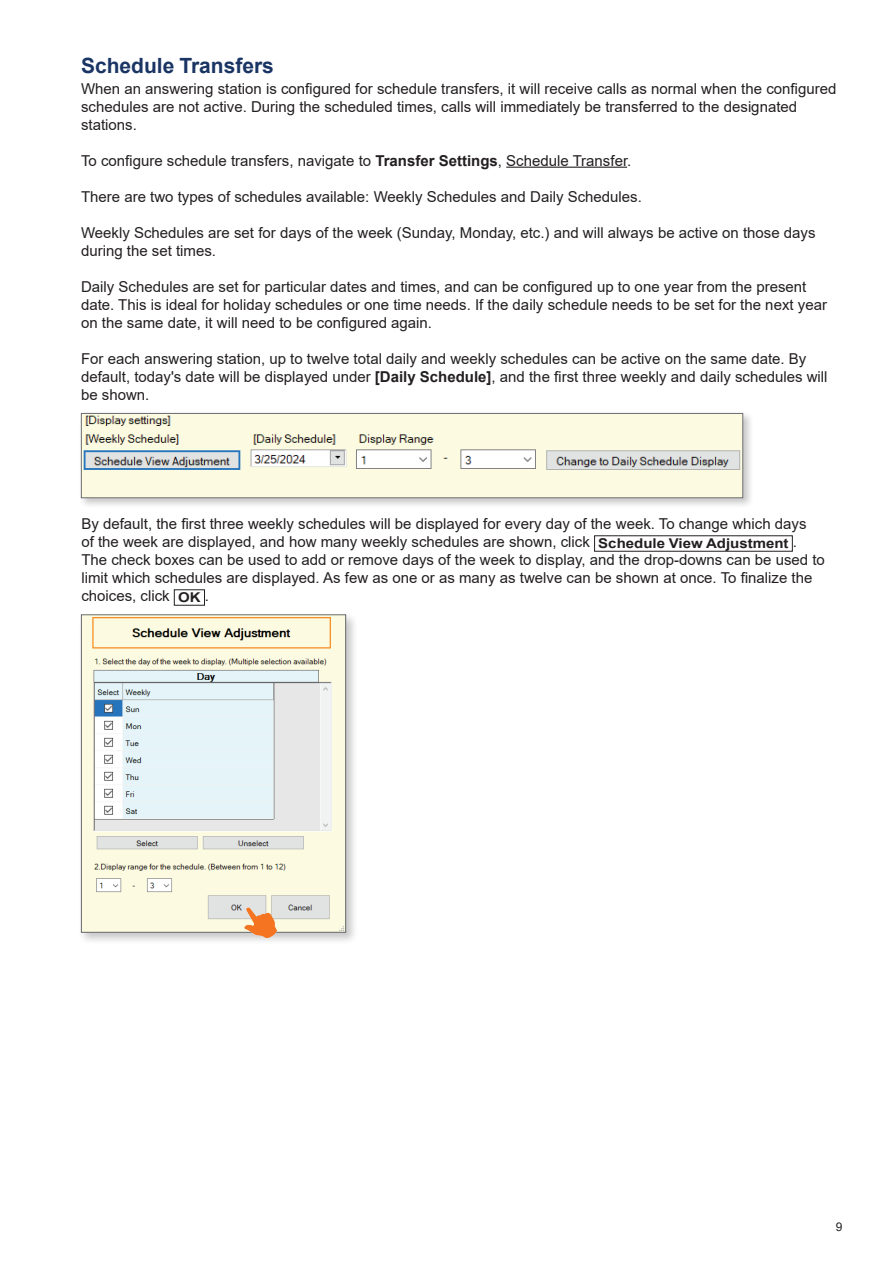
<style>
.page{position:relative;width:893px;height:1263px;background:#fff}
.page>*{position:absolute;margin:0;border:0;box-sizing:border-box;transform-origin:0 0}
.t1{font:700 21px "Arial";color:#1a3564}
.t2{font:15px/18px "Arial";color:#231f20}
.t3{font:12px "Arial";color:#231f20}
.s1{font-weight:700}
.s2{font-weight:700;font-size:13.5px}
</style>
<div class="page">
<hr style="left:506px;top:167px;width:121px;height:1px;background:#231f20">
<div style="left:79px;top:411px;width:675px;height:98px;background:#231f20;opacity:.25"></div>
<img style="left:83px;top:415px;width:658px;height:81px">
<div style="left:81px;top:413px;width:662px;height:85px;border:1px solid #6c6d70"></div>
<div style="left:594px;top:535px;width:199px;height:17px;border:1px solid #231f20"></div>
<div style="left:174px;top:589px;width:31px;height:17px;border:1px solid #231f20"></div>
<div style="left:78px;top:611px;width:281px;height:334px;background:#231f20;opacity:.25"></div>
<img style="left:83px;top:616px;width:261px;height:315px">
<div style="left:81px;top:614px;width:265px;height:319px;border:1px solid #6c6d70"></div>
<img style="left:243px;top:901px;width:34px;height:36px">
<h1 class="t1" style="left:81px;top:50px;width:194px">Schedule Transfers</h1>
<p class="t2" style="left:81px;top:79px;width:757px">When an answering station is configured for schedule transfers, it will receive calls as normal when the configured schedules are not active. During the scheduled times, calls will immediately be transferred to the designated stations.</p>
<p class="t2" style="left:81px;top:151px;width:552px">To configure schedule transfers, navigate to <span class="s1">Transfer Settings</span>, Schedule Transfer.</p>
<p class="t2" style="left:81px;top:187px;width:562px">There are two types of schedules available: Weekly Schedules and Daily Schedules.</p>
<p class="t2" style="left:81px;top:223px;width:736px">Weekly Schedules are set for days of the week (Sunday, Monday, etc.) and will always be active on those days during the set times.</p>
<p class="t2" style="left:81px;top:277px;width:747px">Daily Schedules are set for particular dates and times, and can be configured up to one year from the present date. This is ideal for holiday schedules or one time needs. If the daily schedule needs to be set for the next year on the same date, it will need to be configured again.</p>
<p class="t2" style="left:81px;top:349px;width:748px">For each answering station, up to twelve total daily and weekly schedules can be active on the same date. By default, today's date will be displayed under <span class="s1">[Daily Schedule]</span>, and the first three weekly and daily schedules will be shown.</p>
<p class="t2" style="left:81px;top:515px;width:745px">By default, the first three weekly schedules will be displayed for every day of the week. To change which days<br>of the week are displayed, and how many weekly schedules are shown, click <span class="s2">Schedule View Adjustment</span> .<br>The check boxes can be used to add or remove days of the week to display, and the drop-downs can be used to limit which schedules are displayed. As few as one or as many as twelve can be shown at once. To finalize the choices, click <span class="s2">OK</span> .</p>
<p class="t3" style="left:836px;top:1218px;width:8px">9</p>
</div>
